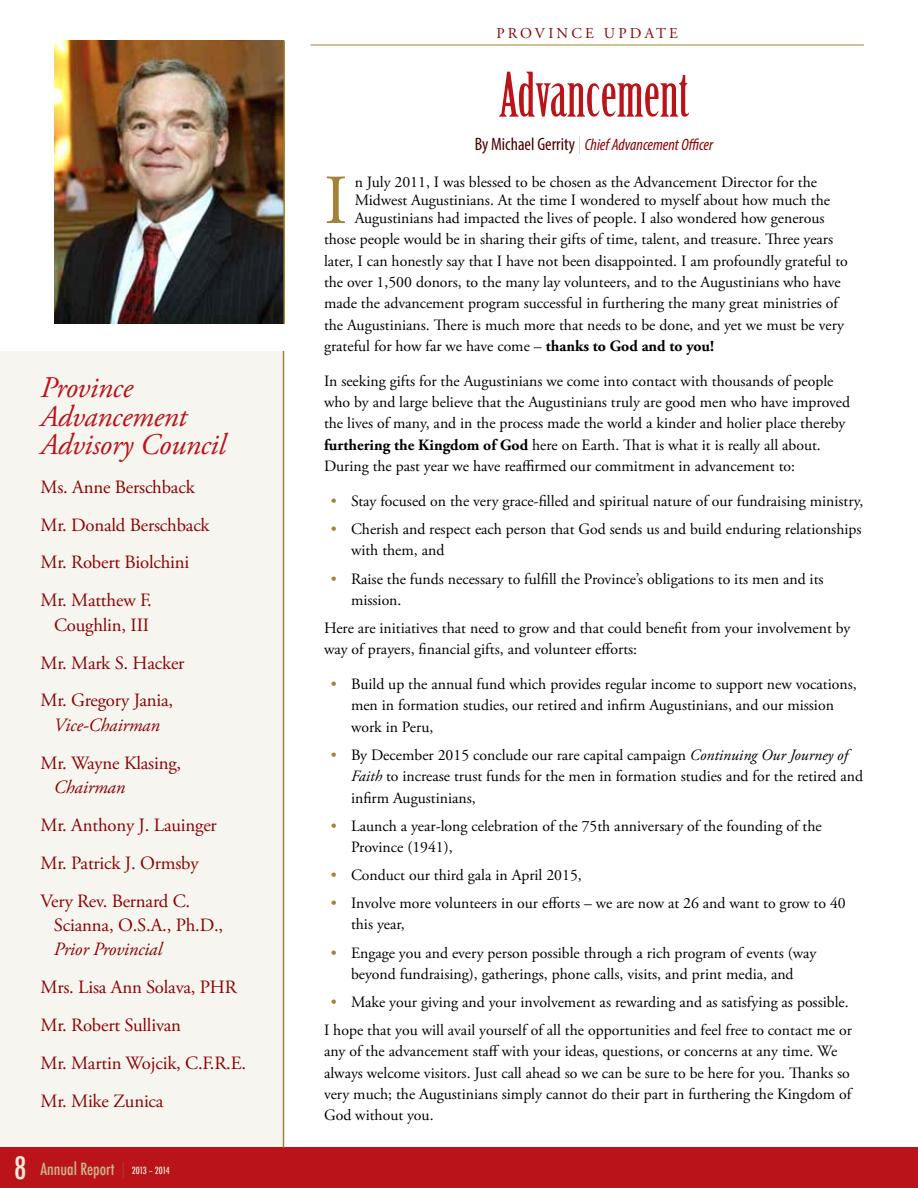
<style>
.page{position:relative;width:918px;height:1188px;background:#fff}
.page>*{position:absolute;margin:0;border:0;box-sizing:border-box;transform-origin:0 0}
.t1{font:70.05px "Adobe Garamond Pro";color:#a38338}
.t2{font:60px "Birch Std";color:#ba141a}
.t3{font:italic 30px/28.8px "Adobe Garamond Pro";letter-spacing:-.01em;color:#ba141a}
.t4{font:18.75px/37.8px "Adobe Garamond Pro";letter-spacing:-.01em;color:#8b0304}
.t5{font:italic 18.75px "Adobe Garamond Pro";letter-spacing:-.01em;color:#8b0304}
.t6{font:italic condensed 16.5px "Myriad Pro";color:#8b0304}
.t7{font:500 condensed 16.5px "Futura";color:#cab68c}
.t8{font:15.75px/21.3px "Adobe Garamond Pro";color:#000}
.t9{font:15px "Adobe Garamond Pro";letter-spacing:.215em;color:#8b0304}
.s1{font-size:30px;color:#f2ebda}
.s2{font-family:"Helvetica Neue";font-weight:200;font-stretch:normal;color:#a38338}
.s3{font-size:9.6px;color:#f2ebda}
.s4{font-style:normal;font-size:18px;color:#4a0000}
.s5{font-family:"Helvetica Neue";font-weight:200;font-style:normal;font-stretch:normal;font-size:18px;color:#a38338}
.s6{font-weight:700}
.s7{color:#a38338}
.s8{font-style:italic}
</style>
<div class="page">
<hr style="left:917px;top:0;width:1px;height:81px;background:#8b0304">
<div style="left:0;top:351px;width:284px;height:797px;background:#f7f5ef"></div>
<div style="left:0;top:1148px;width:918px;height:40px;background:#ba141a"></div>
<hr style="left:310px;top:45px;width:554px;height:1px;background:#a38338">
<img style="left:54px;top:40px;width:230px;height:284px">
<hr style="left:284px;top:40px;width:1px;height:284px;background:#a38338">
<hr style="left:283px;top:351px;width:1px;height:797px;background:#a38338">
<h3 class="t3" style="left:40px;top:374px;width:187px">Province<br>Advancement<br>Advisory Council</h3>
<p class="t4" style="left:40px;top:469px;width:171px">Ms. Anne Berschback<br>Mr. Donald Berschback<br>Mr. Robert Biolchini<br>Mr. Matthew F.</p>
<p class="t4" style="left:40px;top:607px;width:145px;text-indent:14px">Coughlin, III<br>Mr. Mark S. Hacker<br>Mr. Gregory Jania,</p>
<p class="t5" style="left:54px;top:714px;width:107px">Vice-Chairman</p>
<p class="t4" style="left:40px;top:745px;width:142px">Mr. Wayne Klasing,</p>
<p class="t5" style="left:54px;top:776px;width:73px">Chairman</p>
<p class="t4" style="left:40px;top:807px;width:178px">Mr. Anthony J. Lauinger<br>Mr. Patrick J. Ormsby<br>Very Rev. Bernard C.</p>
<p class="t4" style="left:54px;top:907px;width:171px">Scianna, O.S.A., Ph.D.,</p>
<p class="t5" style="left:54px;top:938px;width:110px">Prior Provincial</p>
<p class="t4" style="left:40px;top:969px;width:207px">Mrs. Lisa Ann Solava, PHR<br>Mr. Robert Sullivan<br>Mr. Martin Wojcik, C.F.R.E.<br>Mr. Mike Zunica</p>
<p class="t7" style="left:14px;top:1158px;width:157px"><span class="s1">8</span> Annual Report <span class="s2">|</span> <span class="s3">2013 – 2014</span></p>
<p class="t9" style="left:496px;top:24px;width:183px">PROVINCE UPDATE</p>
<h2 class="t2" style="left:499px;top:61px;width:192px">Advancement</h2>
<p class="t6" style="left:475px;top:135px;width:240px"><span class="s4">By Michael Gerrity</span> <span class="s5">|</span> Chief Advancement Officer</p>
<h1 class="t1" style="left:324px;top:159px;width:25px">I</h1>
<p class="t8" style="left:355px;top:173px;width:477px;line-height:18px">n July 2011, I was blessed to be chosen as the Advancement Director for the<br>Midwest Augustinians. At the time I wondered to myself about how much the<br>Augustinians had impacted the lives of people. I also wondered how generous</p>
<p class="t8" style="left:324px;top:229px;width:525px">those people would be in sharing their gifts of time, talent, and treasure. Three years later, I can honestly say that I have not been disappointed. I am profoundly grateful to the over 1,500 donors, to the many lay volunteers, and to the Augustinians who have made the advancement program successful in furthering the many great ministries of the Augustinians. There is much more that needs to be done, and yet we must be very grateful for how far we have come – <span class="s6">thanks to God and to you!</span></p>
<p class="t8" style="left:324px;top:371px;width:528px">In seeking gifts for the Augustinians we come into contact with thousands of people who by and large believe that the Augustinians truly are good men who have improved the lives of many, and in the process made the world a kinder and holier place thereby <span class="s6">furthering the Kingdom of God</span> here on Earth. That is what it is really all about.<br>During the past year we have reaffirmed our commitment in advancement to:</p>
<p class="t8" style="left:331px;top:491px;width:534px"><span class="s7">•</span> Stay focused on the very grace-filled and spiritual nature of our fundraising ministry,</p>
<p class="t8" style="left:351px;top:519px;width:512px;text-indent:-20px"><span class="s7">•</span> Cherish and respect each person that God sends us and build enduring relationships with them, and</p>
<p class="t8" style="left:351px;top:568px;width:474px;text-indent:-20px"><span class="s7">•</span> Raise the funds necessary to fulfill the Province’s obligations to its men and its mission.</p>
<p class="t8" style="left:324px;top:618px;width:528px">Here are initiatives that need to grow and that could benefit from your involvement by way of prayers, financial gifts, and volunteer efforts:</p>
<p class="t8" style="left:351px;top:674px;width:507px;text-indent:-20px"><span class="s7">•</span> Build up the annual fund which provides regular income to support new vocations, men in formation studies, our retired and infirm Augustinians, and our mission work in Peru,</p>
<p class="t8" style="left:351px;top:745px;width:514px;text-indent:-20px"><span class="s7">•</span> By December 2015 conclude our rare capital campaign <span class="s8">Continuing Our Journey of<br>Faith</span> to increase trust funds for the men in formation studies and for the retired and infirm Augustinians,</p>
<p class="t8" style="left:351px;top:816px;width:472px;text-indent:-20px"><span class="s7">•</span> Launch a year-long celebration of the 75th anniversary of the founding of the<br>Province (1941),</p>
<p class="t8" style="left:331px;top:865px;width:253px"><span class="s7">•</span> Conduct our third gala in April 2015,</p>
<p class="t8" style="left:351px;top:893px;width:496px;text-indent:-20px"><span class="s7">•</span> Involve more volunteers in our efforts – we are now at 26 and want to grow to 40 this year,</p>
<p class="t8" style="left:331px;top:942px;width:487px;text-align:center"><span class="s7">•</span> Engage you and every person possible through a rich program of events (way beyond fundraising), gatherings, phone calls, visits, and print media, and</p>
<p class="t8" style="left:324px;top:989px;width:529px;line-height:28px;text-align:center"><span class="s7">•</span> Make your giving and your involvement as rewarding and as satisfying as possible.<br>I hope that you will avail yourself of all the opportunities and feel free to contact me or</p>
<p class="t8" style="left:324px;top:1041px;width:529px">any of the advancement staff with your ideas, questions, or concerns at any time. We always welcome visitors. Just call ahead so we can be sure to be here for you. Thanks so very much; the Augustinians simply cannot do their part in furthering the Kingdom of God without you.</p>
</div>
